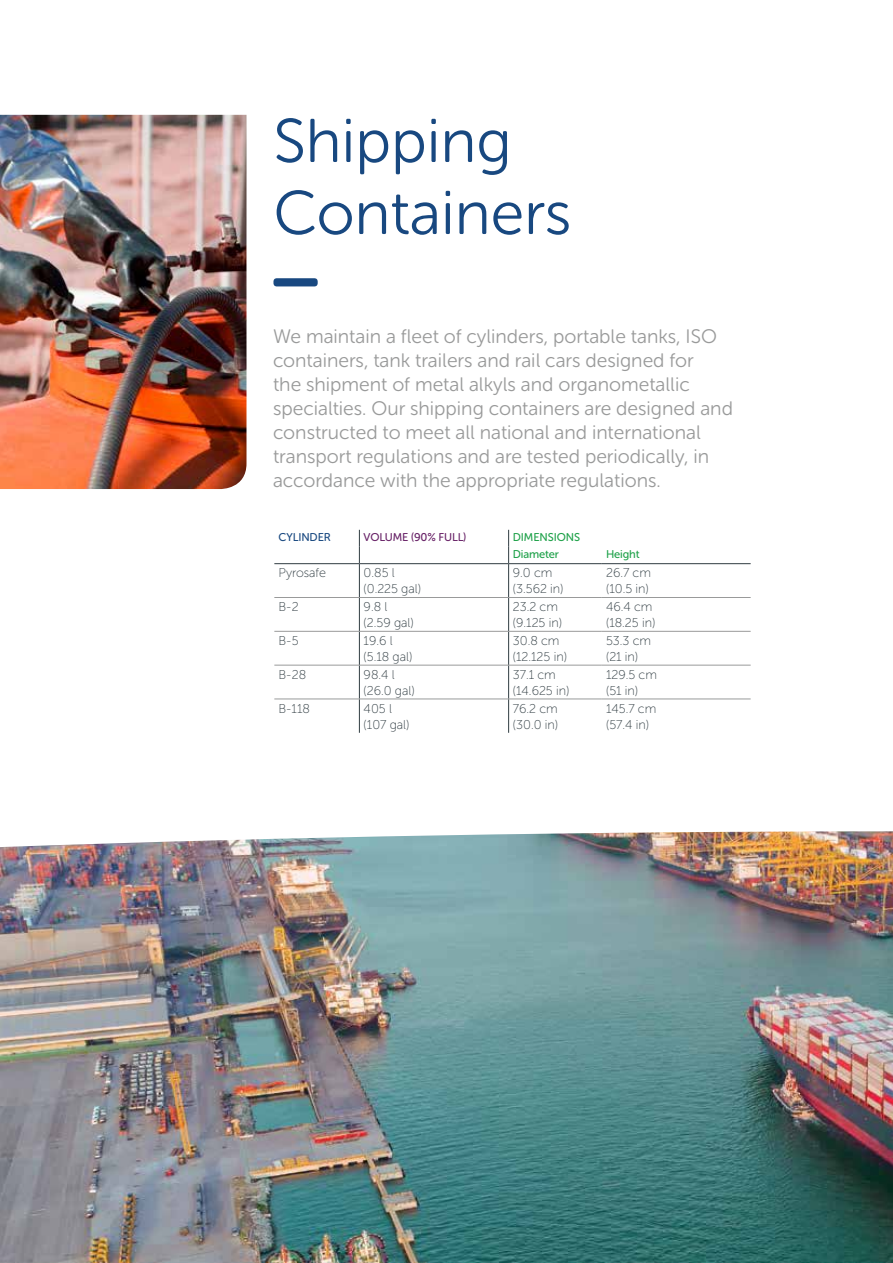
<style>
.page{position:relative;width:893px;height:1263px;background:#fff}
.page>*{position:absolute;margin:0;border:0;box-sizing:border-box;transform-origin:0 0}
.t1{font:61.5px/72px "Museo Sans Rounded 300";color:#184880}
.t2{font:19.5px/24px "Museo Sans Rounded 300";color:#999a9a}
.t3{font:12.75px/15.8px "Museo Sans Rounded 100";color:#303c42}
.t4{font:11.25px/17px "Museo Sans Rounded 500";letter-spacing:-.01em;color:#1ea149}
.t5{font:11.25px "Museo Sans Rounded 500";letter-spacing:-.01em;color:#682267}
.t6{font:11.25px "Museo Sans Rounded 500";letter-spacing:-.01em;color:#184880}
</style>
<div class="page">
<hr style="left:274px;top:563px;width:85px;height:1px;background:#303c42">
<hr style="left:359px;top:563px;width:150px;height:1px;background:#303c42">
<hr style="left:509px;top:563px;width:93px;height:1px;background:#303c42">
<hr style="left:602px;top:563px;width:149px;height:1px;background:#303c42">
<svg style="left:508px;top:530px;width:1px;height:33px"></svg>
<hr style="left:508px;top:564px;width:1px;height:33px;background:#303c42">
<hr style="left:508px;top:598px;width:1px;height:33px;background:#303c42">
<hr style="left:508px;top:631px;width:1px;height:34px;background:#303c42">
<hr style="left:508px;top:665px;width:1px;height:34px;background:#303c42">
<hr style="left:508px;top:699px;width:1px;height:34px;background:#303c42">
<svg style="left:359px;top:530px;width:1px;height:33px"></svg>
<hr style="left:359px;top:564px;width:1px;height:33px;background:#303c42">
<hr style="left:359px;top:598px;width:1px;height:33px;background:#303c42">
<hr style="left:359px;top:631px;width:1px;height:34px;background:#303c42">
<hr style="left:359px;top:665px;width:1px;height:34px;background:#303c42">
<hr style="left:359px;top:699px;width:1px;height:34px;background:#303c42">
<hr style="left:274px;top:597px;width:85px;height:1px;background:#999a9a">
<hr style="left:359px;top:597px;width:150px;height:1px;background:#999a9a">
<hr style="left:509px;top:597px;width:93px;height:1px;background:#999a9a">
<hr style="left:602px;top:597px;width:149px;height:1px;background:#999a9a">
<hr style="left:274px;top:631px;width:85px;height:1px;background:#999a9a">
<hr style="left:359px;top:631px;width:150px;height:1px;background:#999a9a">
<hr style="left:509px;top:631px;width:93px;height:1px;background:#999a9a">
<hr style="left:602px;top:631px;width:149px;height:1px;background:#999a9a">
<hr style="left:274px;top:665px;width:85px;height:1px;background:#999a9a">
<hr style="left:359px;top:665px;width:150px;height:1px;background:#999a9a">
<hr style="left:509px;top:665px;width:93px;height:1px;background:#999a9a">
<hr style="left:602px;top:665px;width:149px;height:1px;background:#999a9a">
<hr style="left:274px;top:699px;width:85px;height:1px;background:#999a9a">
<hr style="left:359px;top:699px;width:150px;height:1px;background:#999a9a">
<hr style="left:509px;top:699px;width:93px;height:1px;background:#999a9a">
<hr style="left:602px;top:699px;width:149px;height:1px;background:#999a9a">
<img style="left:0;top:115px;width:246px;height:374px">
<div style="left:273px;top:278px;width:45px;height:8px;background:#184880;border-radius:3px"></div>
<img style="left:0;top:831px;width:893px;height:432px">
<h1 class="t1" style="left:273px;top:105px;width:299px">Shipping<br>Containers</h1>
<p class="t2" style="left:273px;top:324px;width:461px">We maintain a fleet of cylinders, portable tanks, ISO containers, tank trailers and rail cars designed for<br>the shipment of metal alkyls and organometallic specialties. Our shipping containers are designed and constructed to meet all national and international transport regulations and are tested periodically, in accordance with the appropriate regulations.</p>
<p class="t6" style="left:279px;top:531px;width:54px">CYLINDER</p>
<p class="t5" style="left:364px;top:531px;width:104px">VOLUME (90% FULL)</p>
<p class="t4" style="left:513px;top:529px;width:69px">DIMENSIONS<br>Diameter</p>
<p class="t4" style="left:606px;top:546px;width:35px">Height</p>
<p class="t3" style="left:279px;top:565px;width:49px">Pyrosafe</p>
<p class="t3" style="left:364px;top:565px;width:59px">0.85 l (0.225 gal)</p>
<p class="t3" style="left:513px;top:565px;width:52px">9.0 cm (3.562 in)</p>
<p class="t3" style="left:606px;top:565px;width:46px">26.7 cm (10.5 in)</p>
<p class="t3" style="left:279px;top:599px;width:22px">B-2</p>
<p class="t3" style="left:364px;top:599px;width:52px">9.8 l (2.59 gal)</p>
<p class="t3" style="left:513px;top:599px;width:51px">23.2 cm (9.125 in)</p>
<p class="t3" style="left:606px;top:599px;width:51px">46.4 cm (18.25 in)</p>
<p class="t3" style="left:279px;top:633px;width:22px">B-5</p>
<p class="t3" style="left:364px;top:633px;width:50px">19.6 l (5.18 gal)</p>
<p class="t3" style="left:513px;top:633px;width:56px">30.8 cm (12.125 in)</p>
<p class="t3" style="left:606px;top:633px;width:47px">53.3 cm (21 in)</p>
<p class="t3" style="left:279px;top:667px;width:29px">B-28</p>
<p class="t3" style="left:364px;top:667px;width:53px">98.4 l (26.0 gal)</p>
<p class="t3" style="left:513px;top:667px;width:58px">37.1 cm (14.625 in)</p>
<p class="t3" style="left:606px;top:667px;width:52px">129.5 cm (51 in)</p>
<p class="t3" style="left:279px;top:701px;width:33px">B-118</p>
<p class="t3" style="left:364px;top:701px;width:47px">405 l (107 gal)</p>
<p class="t3" style="left:513px;top:701px;width:47px">76.2 cm (30.0 in)</p>
<p class="t3" style="left:606px;top:701px;width:52px">145.7 cm (57.4 in)</p>
</div>
